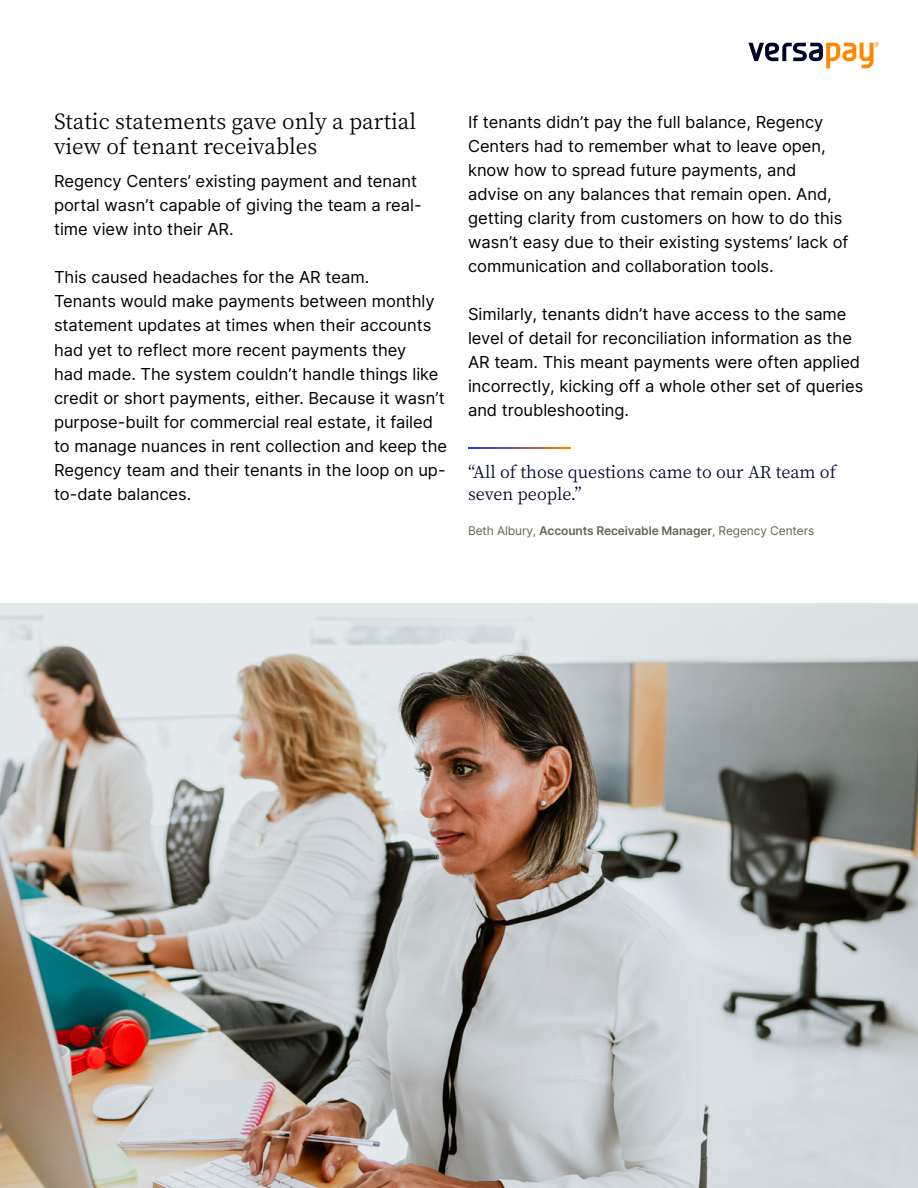
<style>
.page{position:relative;width:918px;height:1188px;background:#fff}
.page>*{position:absolute;margin:0;border:0;box-sizing:border-box;transform-origin:0 0}
.t1{font:21px/25.2px "Noto Serif JP";color:#000}
.t2{font:16.5px/24px "Inter";color:#000}
.t3{font:16.5px/22.5px "Noto Serif JP";color:#000429}
.t4{font:12px "Inter";letter-spacing:-.01em;color:#676551}
.s1{font-weight:600}
</style>
<div class="page">
<svg style="left:748px;top:42px;width:131px;height:26px"></svg>
<svg style="left:468px;top:447px;width:102px;height:2px"></svg>
<img style="left:0;top:604px;width:918px;height:584px">
<p class="t1" style="left:54px;top:109px;width:364px">Static statements gave only a partial view of tenant receivables</p>
<p class="t2" style="left:54px;top:169px;width:369px">Regency Centers’ existing payment and tenant portal wasn’t capable of giving the team a real&shy;time view into their AR.</p>
<p class="t2" style="left:54px;top:265px;width:395px">This caused headaches for the AR team.<br>Tenants would make payments between monthly statement updates at times when their accounts had yet to reflect more recent payments they<br>had made. The system couldn’t handle things like credit or short payments, either. Because it wasn’t purpose-built for commercial real estate, it failed to manage nuances in rent collection and keep the Regency team and their tenants in the loop on up&shy;to-date balances.</p>
<p class="t2" style="left:468px;top:110px;width:382px">If tenants didn’t pay the full balance, Regency Centers had to remember what to leave open, know how to spread future payments, and advise on any balances that remain open. And, getting clarity from customers on how to do this wasn’t easy due to their existing systems’ lack of communication and collaboration tools.</p>
<p class="t2" style="left:468px;top:302px;width:397px">Similarly, tenants didn’t have access to the same level of detail for reconciliation information as the AR team. This meant payments were often applied incorrectly, kicking off a whole other set of queries and troubleshooting.</p>
<p class="t3" style="left:468px;top:461px;width:369px">“All of those questions came to our AR team of seven people.”</p>
<p class="t4" style="left:468px;top:522px;width:348px">Beth Albury, <span class="s1">Accounts Receivable Manager</span>, Regency Centers</p>
</div>
